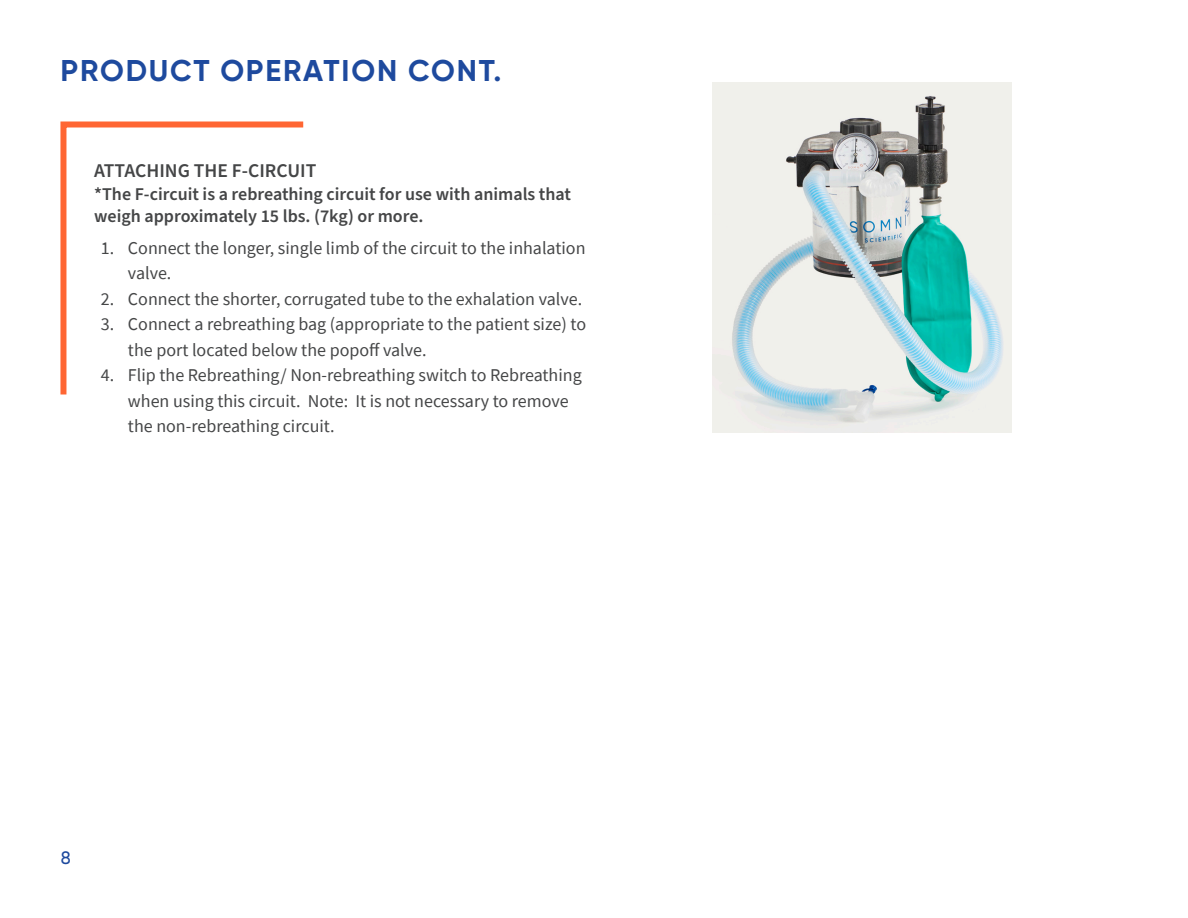
<style>
.page{position:relative;width:1188px;height:918px;background:#fff}
.page>*{position:absolute;margin:0;border:0;box-sizing:border-box;transform-origin:0 0}
.t1{font:700 30px "Gilroy";letter-spacing:.06em;color:#1e4a9e}
.t2{font:600 19.5px "Source Sans Pro";color:#454647}
.t3{font:18px/25.5px "Source Sans Pro";color:#454647}
.t4{font:600 18px/22.5px "Source Sans Pro";color:#454647}
.t5{font:500 18px "Gilroy";color:#1e4a9e}
</style>
<div class="page">
<svg style="left:60px;top:121px;width:244px;height:274px"></svg>
<img style="left:713px;top:83px;width:298px;height:350px">
<p class="t1" style="left:61px;top:52px;width:442px">PRODUCT OPERATION CONT.</p>
<p class="t2" style="left:94px;top:158px;width:224px">ATTACHING THE F-CIRCUIT</p>
<p class="t4" style="left:94px;top:183px;width:478px">*The F-circuit is a rebreathing circuit for use with animals that weigh approximately 15 lbs. (7kg) or more.</p>
<p class="t3" style="left:128px;top:235px;width:459px;text-indent:-27px">1. Connect the longer, single limb of the circuit to the inhalation valve.</p>
<p class="t3" style="left:101px;top:286px;width:483px">2. Connect the shorter, corrugated tube to the exhalation valve.</p>
<p class="t3" style="left:128px;top:311px;width:460px;text-indent:-27px">3. Connect a rebreathing bag (appropriate to the patient size) to the port located below the popoff valve.</p>
<p class="t3" style="left:128px;top:362px;width:455px;text-indent:-27px">4. Flip the Rebreathing/ Non-rebreathing switch to Rebreathing when using this circuit. Note: It is not necessary to remove the non-rebreathing circuit.</p>
<p class="t5" style="left:61px;top:847px;width:11px">8</p>
</div>
